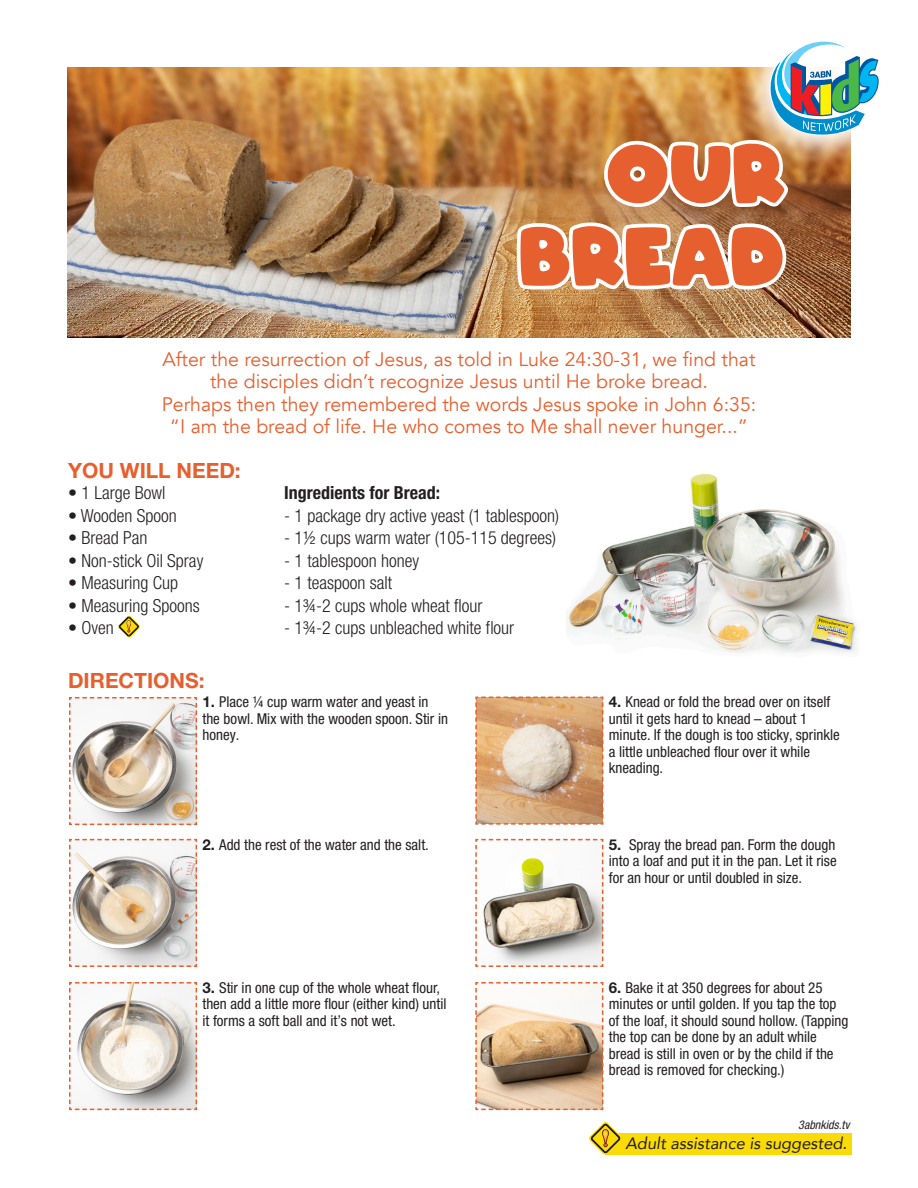
<style>
.page{position:relative;width:918px;height:1188px;background:#fff}
.page>*{position:absolute;margin:0;border:0;box-sizing:border-box;transform-origin:0 0}
.t1{font:78px/82.5px "ARCO";color:#e65f2e;text-align:right}
.t2{font:700 21px "Helvetica Neue LT Pro";color:#e65f2e}
.t3{font:19.5px/22.5px "Avenir";color:#e65f2e;text-align:center}
.t4{font:300 condensed 18px "Helvetica Neue LT Pro";color:#231f20}
.t5{font:700 condensed 18px "Helvetica Neue LT Pro";color:#231f20}
.t6{font:italic 16.5px "Avenir";color:#231f20}
.t7{font:condensed 15px/16.5px "Helvetica Neue LT Pro";color:#231f20}
.t8{font:italic condensed 12px "Helvetica Neue LT Pro";color:#231f20}
.s1{font-weight:700;font-stretch:normal}
</style>
<div class="page">
<img style="left:67px;top:68px;width:783px;height:270px">
<img style="left:566px;top:474px;width:291px;height:179px">
<svg style="left:118px;top:615px;width:22px;height:23px"></svg>
<svg style="left:475px;top:696px;width:129px;height:129px;background:#d6ac86"></svg>
<img style="left:69px;top:697px;width:129px;height:129px">
<svg style="left:475px;top:982px;width:129px;height:129px"></svg>
<svg style="left:69px;top:838px;width:129px;height:129px"></svg>
<svg style="left:69px;top:982px;width:129px;height:129px"></svg>
<svg style="left:475px;top:838px;width:129px;height:129px"></svg>
<div style="left:605px;top:1133px;width:247px;height:22px;background:#fadb06"></div>
<svg style="left:589px;top:1122px;width:32px;height:33px"></svg>
<img style="left:513px;top:41px;width:366px;height:255px">
<p class="t1" style="left:521px;top:135px;width:268px">OUR<br>BREAD</p>
<p class="t3" style="left:162px;top:348px;width:596px">After the resurrection of Jesus, as told in Luke 24:30-31, we find that the disciples didn’t recognize Jesus until He broke bread.<br>Perhaps then they remembered the words Jesus spoke in John 6:35: “I am the bread of life. He who comes to Me shall never hunger...”</p>
<p class="t2" style="left:68px;top:457px;width:174px">YOU WILL NEED:</p>
<p class="t4" style="left:68px;top:483px;width:99px">• 1 Large Bowl</p>
<p class="t4" style="left:68px;top:505px;width:110px">• Wooden Spoon</p>
<p class="t4" style="left:68px;top:528px;width:81px">• Bread Pan</p>
<p class="t4" style="left:68px;top:550px;width:137px">• Non-stick Oil Spray</p>
<p class="t4" style="left:68px;top:573px;width:111px">• Measuring Cup</p>
<p class="t4" style="left:68px;top:595px;width:133px">• Measuring Spoons</p>
<p class="t4" style="left:68px;top:618px;width:47px">• Oven</p>
<p class="t2" style="left:68px;top:667px;width:138px">DIRECTIONS:</p>
<p class="t5" style="left:284px;top:482px;width:157px">Ingredients for Bread:</p>
<p class="t4" style="left:284px;top:505px;width:276px">- 1 package dry active yeast (1 tablespoon)</p>
<p class="t4" style="left:284px;top:528px;width:273px">- 1½ cups warm water (105-115 degrees)</p>
<p class="t4" style="left:284px;top:550px;width:137px">- 1 tablespoon honey</p>
<p class="t4" style="left:284px;top:573px;width:109px">- 1 teaspoon salt</p>
<p class="t4" style="left:284px;top:595px;width:200px">- 1¾-2 cups whole wheat flour</p>
<p class="t4" style="left:284px;top:618px;width:232px">- 1¾-2 cups unbleached white flour</p>
<p class="t7" style="left:202px;top:694px;width:247px"><span class="s1">1.</span> Place ¼ cup warm water and yeast in the bowl. Mix with the wooden spoon. Stir in honey.</p>
<p class="t7" style="left:609px;top:694px;width:232px"><span class="s1">4.</span> Knead or fold the bread over on itself until it gets hard to knead – about 1 minute. If the dough is too sticky, sprinkle a little unbleached flour over it while kneading.</p>
<p class="t7" style="left:202px;top:836px;width:228px"><span class="s1">2.</span> Add the rest of the water and the salt.</p>
<p class="t7" style="left:609px;top:836px;width:229px;text-align:justify"><span class="s1">5.</span> Spray the bread pan. Form the dough into a loaf and put it in the pan. Let it rise for an hour or until doubled in size.</p>
<p class="t7" style="left:202px;top:979px;width:246px"><span class="s1">3.</span> Stir in one cup of the whole wheat flour, then add a little more flour (either kind) until it forms a soft ball and it’s not wet.</p>
<p class="t7" style="left:609px;top:979px;width:241px"><span class="s1">6.</span> Bake it at 350 degrees for about 25 minutes or until golden. If you tap the top of the loaf, it should sound hollow. (Tapping the top can be done by an adult while bread is still in oven or by the child if the bread is removed for checking.)</p>
<p class="t8" style="left:798px;top:1118px;width:53px">3abnkids.tv</p>
<p class="t6" style="left:625px;top:1134px;width:223px">Adult assistance is suggested.</p>
</div>
